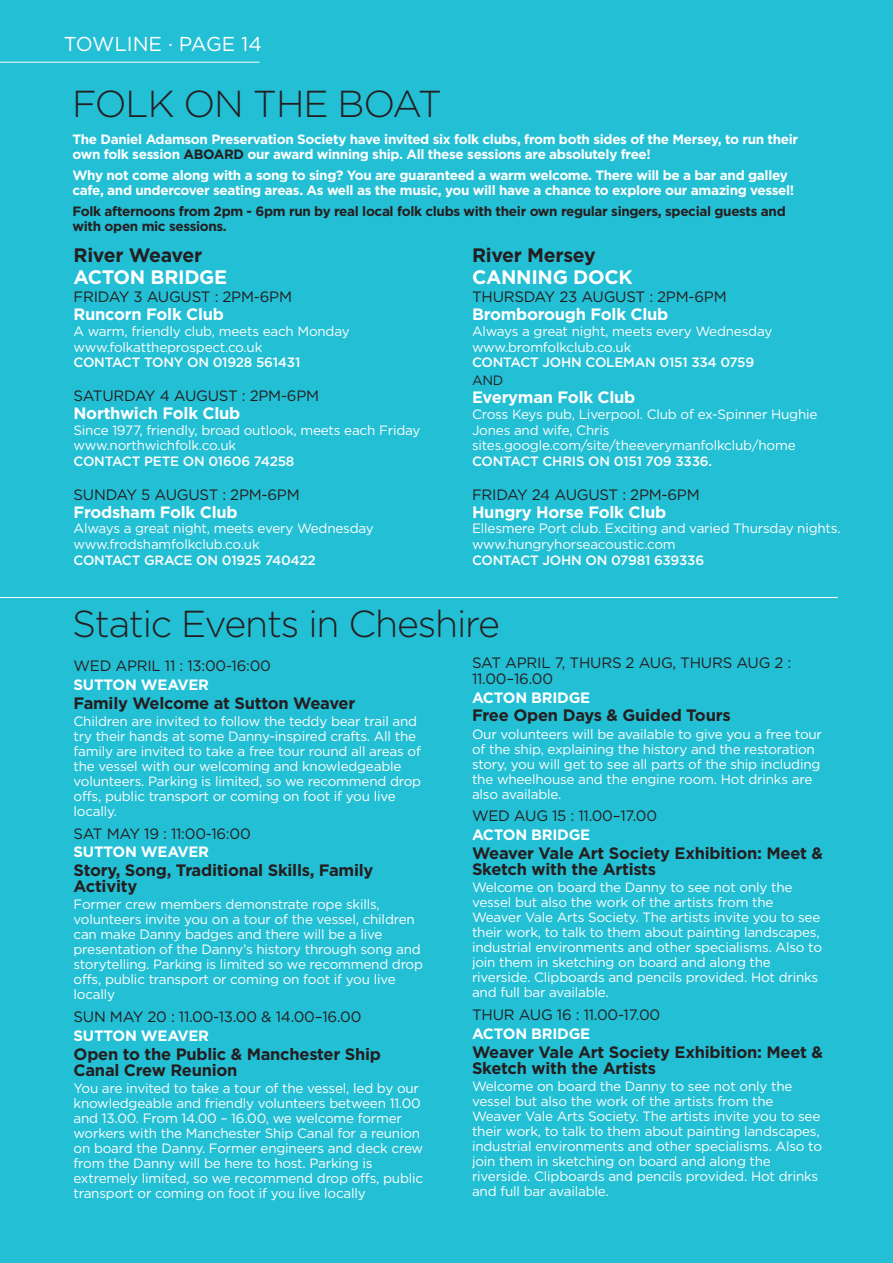
<style>
.page{position:relative;width:893px;height:1263px;background:#23bfd5}
.page>*{position:absolute;margin:0;border:0;box-sizing:border-box;transform-origin:0 0}
.t1{font:300 37.5px "Gotham";letter-spacing:-.03em;color:#231f20}
.t2{font:20.1px "Gotham";color:#fff}
.t3{font:700 19.5px "Gotham";letter-spacing:-.015em;color:#231f20}
.t4{font:700 19.5px "Gotham";letter-spacing:-.015em;color:#fff}
.t5{font:700 16.5px/16.5px "Gotham";letter-spacing:-.015em;color:#231f20}
.t6{font:700 16.5px "Gotham";letter-spacing:-.015em;color:#fff}
.t7{font:15px/16.5px "Gotham";letter-spacing:-.015em;color:#231f20}
.t8{font:700 15px "Gotham";letter-spacing:-.015em;color:#fff}
.t9{font:13.5px/15px "Gotham";letter-spacing:-.015em;color:#fff}
.t10{font:700 13.5px/15px "Gotham";letter-spacing:-.025em;color:#fff}
.t11{font:500 13.5px "Gotham";letter-spacing:-.015em;color:#fff}
.t12{font:700 13.5px/15px "Gotham";letter-spacing:-.025em;color:#231f20}
.t13{font:13.5px "Gotham";color:#231f20}
.s1{color:#231f20}
</style>
<div class="page">
<hr style="left:0;top:62px;width:259px;height:1px;background:#fff">
<hr style="left:0;top:597px;width:838px;height:1px;background:#fff">
<h2 class="t2" style="left:64px;top:36px;width:200px">TOWLINE · PAGE 14</h2>
<h1 class="t1" style="left:72px;top:91px;width:371px">FOLK ON THE BOAT</h1>
<p class="t10" style="left:73px;top:132px;width:727px">The Daniel Adamson Preservation Society have invited six folk clubs, from both sides of the Mersey, to run their own folk session <span class="s1">ABOARD</span> our award winning ship. All these sessions are absolutely free!</p>
<p class="t10" style="left:73px;top:169px;width:723px">Why not come along with a song to sing? You are guaranteed a warm welcome. There will be a bar and galley cafe, and undercover seating areas. As well as the music, you will have a chance to explore our amazing vessel!</p>
<p class="t12" style="left:73px;top:205px;width:715px">Folk afternoons from 2pm - 6pm run by real local folk clubs with their own regular singers, special guests and with open mic sessions.</p>
<h3 class="t3" style="left:74px;top:249px;width:130px">River Weaver</h3>
<h3 class="t4" style="left:74px;top:271px;width:155px">ACTON BRIDGE</h3>
<p class="t7" style="left:74px;top:290px;width:220px">FRIDAY 3 AUGUST : 2PM-6PM</p>
<p class="t6" style="left:74px;top:309px;width:152px">Runcorn Folk Club</p>
<p class="t9" style="left:74px;top:324px;width:278px;line-height:15.8px">A warm, friendly club, meets each Monday www.folkattheprospect.co.uk</p>
<p class="t11" style="left:74px;top:358px;width:228px">CONTACT TONY ON 01928 561431</p>
<p class="t7" style="left:74px;top:389px;width:247px">SATURDAY 4 AUGUST : 2PM-6PM</p>
<p class="t6" style="left:74px;top:407px;width:168px">Northwich Folk Club</p>
<p class="t9" style="left:74px;top:423px;width:348px;line-height:15.8px">Since 1977, friendly, broad outlook, meets each Friday www.northwichfolk.co.uk</p>
<p class="t11" style="left:74px;top:457px;width:222px">CONTACT PETE ON 01606 74258</p>
<p class="t7" style="left:74px;top:487px;width:228px">SUNDAY 5 AUGUST : 2PM-6PM</p>
<p class="t6" style="left:74px;top:506px;width:166px">Frodsham Folk Club</p>
<p class="t9" style="left:74px;top:522px;width:302px;line-height:15.8px">Always a great night, meets every Wednesday www.frodshamfolkclub.co.uk</p>
<p class="t11" style="left:74px;top:555px;width:244px">CONTACT GRACE ON 01925 740422</p>
<h3 class="t3" style="left:472px;top:249px;width:125px">River Mersey</h3>
<h3 class="t4" style="left:472px;top:271px;width:162px">CANNING DOCK</h3>
<p class="t7" style="left:472px;top:290px;width:256px">THURSDAY 23 AUGUST : 2PM-6PM</p>
<p class="t6" style="left:472px;top:309px;width:198px">Bromborough Folk Club</p>
<p class="t9" style="left:472px;top:324px;width:302px;line-height:15.8px">Always a great night, meets every Wednesday www.bromfolkclub.co.uk</p>
<p class="t11" style="left:472px;top:358px;width:284px">CONTACT JOHN COLEMAN 0151 334 0759</p>
<p class="t13" style="left:472px;top:376px;width:33px">AND</p>
<p class="t6" style="left:472px;top:392px;width:165px">Everyman Folk Club</p>
<p class="t9" style="left:472px;top:407px;width:347px;line-height:15.8px">Cross Keys pub, Liverpool. Club of ex-Spinner Hughie<br>Jones and wife, Chris sites.google.com/site/theeverymanfolkclub/home</p>
<p class="t11" style="left:472px;top:457px;width:242px">CONTACT CHRIS ON 0151 709 3336.</p>
<p class="t7" style="left:472px;top:487px;width:229px">FRIDAY 24 AUGUST : 2PM-6PM</p>
<p class="t6" style="left:472px;top:506px;width:196px">Hungry Horse Folk Club</p>
<p class="t9" style="left:472px;top:522px;width:370px;line-height:15.8px">Ellesmere Port club. Exciting and varied Thursday nights. www.hungryhorseacoustic.com</p>
<p class="t11" style="left:472px;top:555px;width:234px">CONTACT JOHN ON 07981 639336</p>
<h1 class="t1" style="left:72px;top:611px;width:429px">Static Events in Cheshire</h1>
<p class="t7" style="left:74px;top:659px;width:199px">WED APRIL 11 : 13:00-16:00</p>
<p class="t8" style="left:74px;top:679px;width:137px">SUTTON WEAVER</p>
<p class="t5" style="left:74px;top:696px;width:283px">Family Welcome at Sutton Weaver</p>
<p class="t9" style="left:74px;top:714px;width:349px">Children are invited to follow the teddy bear trail and try their hands at some Danny-inspired crafts. All the family are invited to take a free tour round all areas of the vessel with our welcoming and knowledgeable volunteers. Parking is limited, so we recommend drop offs, public transport or coming on foot if you live locally.</p>
<p class="t7" style="left:74px;top:826px;width:179px">SAT MAY 19 : 11:00-16:00</p>
<p class="t8" style="left:74px;top:847px;width:137px">SUTTON WEAVER</p>
<p class="t5" style="left:74px;top:863px;width:301px">Story, Song, Traditional Skills, Family<br>Activity</p>
<p class="t9" style="left:74px;top:898px;width:351px">Former crew members demonstrate rope skills, volunteers invite you on a tour of the vessel, children can make Danny badges and there will be a live presentation of the Danny’s history through song and storytelling. Parking is limited so we recommend drop offs, public transport or coming on foot if you live locally</p>
<p class="t7" style="left:74px;top:1010px;width:289px">SUN MAY 20 : 11.00-13.00 &amp; 14.00–16.00</p>
<p class="t8" style="left:74px;top:1030px;width:137px">SUTTON WEAVER</p>
<p class="t5" style="left:74px;top:1047px;width:309px">Open to the Public &amp; Manchester Ship<br>Canal Crew Reunion</p>
<p class="t9" style="left:74px;top:1082px;width:351px">You are invited to take a tour of the vessel, led by our knowledgeable and friendly volunteers between 11.00 and 13.00. From 14.00 – 16.00, we welcome former workers with the Manchester Ship Canal for a reunion on board the Danny. Former engineers and deck crew from the Danny will be here to host. Parking is extremely limited, so we recommend drop offs, public transport or coming on foot if you live locally</p>
<p class="t7" style="left:472px;top:655px;width:321px">SAT APRIL 7, THURS 2 AUG, THURS AUG 2 :<br>11.00–16.00</p>
<p class="t8" style="left:472px;top:692px;width:120px">ACTON BRIDGE</p>
<p class="t5" style="left:472px;top:709px;width:260px">Free Open Days &amp; Guided Tours</p>
<p class="t9" style="left:472px;top:727px;width:352px">Our volunteers will be available to give you a free tour of the ship, explaining the history and the restoration story, you will get to see all parts of the ship including the wheelhouse and the engine room. Hot drinks are also available.</p>
<p class="t7" style="left:472px;top:809px;width:187px">WED AUG 15 : 11.00–17.00</p>
<p class="t8" style="left:472px;top:830px;width:120px">ACTON BRIDGE</p>
<p class="t5" style="left:472px;top:846px;width:353px">Weaver Vale Art Society Exhibition: Meet &amp;<br>Sketch with the Artists</p>
<p class="t9" style="left:472px;top:881px;width:351px">Welcome on board the Danny to see not only the vessel but also the work of the artists from the Weaver Vale Arts Society. The artists invite you to see their work, to talk to them about painting landscapes, industrial environments and other specialisms. Also to join them in sketching on board and along the riverside. Clipboards and pencils provided. Hot drinks and full bar available.</p>
<p class="t7" style="left:472px;top:1008px;width:190px">THUR AUG 16 : 11.00-17.00</p>
<p class="t8" style="left:472px;top:1028px;width:120px">ACTON BRIDGE</p>
<p class="t5" style="left:472px;top:1045px;width:353px">Weaver Vale Art Society Exhibition: Meet &amp;<br>Sketch with the Artists</p>
<p class="t9" style="left:472px;top:1080px;width:351px">Welcome on board the Danny to see not only the vessel but also the work of the artists from the Weaver Vale Arts Society. The artists invite you to see their work, to talk to them about painting landscapes, industrial environments and other specialisms. Also to join them in sketching on board and along the riverside. Clipboards and pencils provided. Hot drinks and full bar available.</p>
</div>
